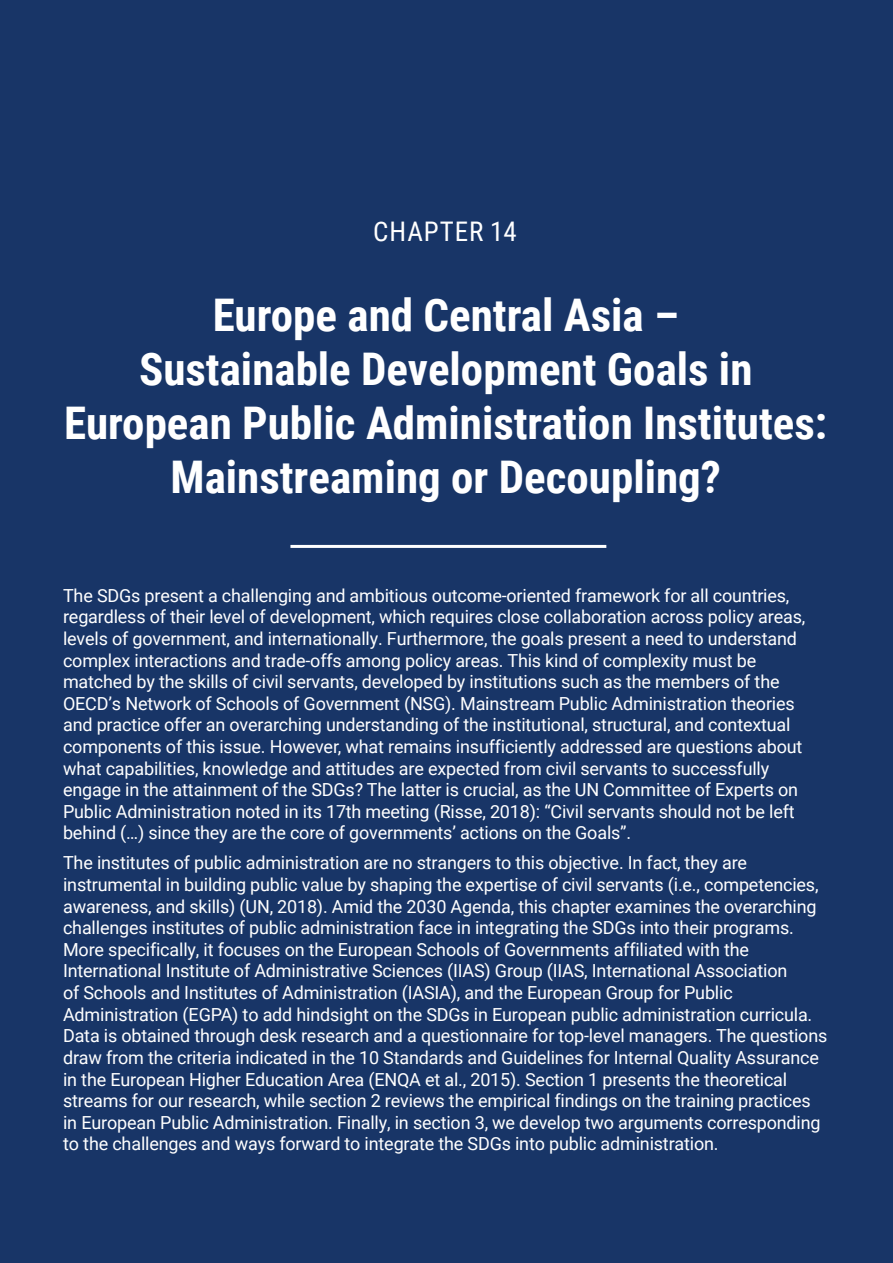
<style>
.page{position:relative;width:893px;height:1263px;background:#183567}
.page>*{position:absolute;margin:0;border:0;box-sizing:border-box;transform-origin:0 0}
.t1{font:700 45px/54px "Roboto Condensed";color:#fff;text-align:center}
.t2{font:27px "Roboto Condensed";letter-spacing:.035em;color:#fff}
.t3{font:18px/21.6px "Roboto";letter-spacing:-.01em;color:#fff}
</style>
<div class="page">
<hr style="left:290px;top:545px;width:316px;height:3px;background:#fff">
<h2 class="t2" style="left:373px;top:212px;width:145px">CHAPTER 14</h2>
<h1 class="t1" style="left:64px;top:287px;width:764px">Europe and Central Asia –<br>Sustainable Development Goals in European Public Administration Institutes:<br>Mainstreaming or Decoupling?</h1>
<p class="t3" style="left:63px;top:584px;width:744px">The SDGs present a challenging and ambitious outcome-oriented framework for all countries, regardless of their level of development, which requires close collaboration across policy areas, levels of government, and internationally. Furthermore, the goals present a need to understand complex interactions and trade-offs among policy areas. This kind of complexity must be matched by the skills of civil servants, developed by institutions such as the members of the OECD’s Network of Schools of Government (NSG). Mainstream Public Administration theories and practice offer an overarching understanding of the institutional, structural, and contextual components of this issue. However, what remains insufficiently addressed are questions about what capabilities, knowledge and attitudes are expected from civil servants to successfully engage in the attainment of the SDGs? The latter is crucial, as the UN Committee of Experts on Public Administration noted in its 17th meeting (Risse, 2018): “Civil servants should not be left behind (…) since they are the core of governments’ actions on the Goals”.</p>
<p class="t3" style="left:63px;top:852px;width:766px">The institutes of public administration are no strangers to this objective. In fact, they are instrumental in building public value by shaping the expertise of civil servants (i.e., competencies, awareness, and skills) (UN, 2018). Amid the 2030 Agenda, this chapter examines the overarching challenges institutes of public administration face in integrating the SDGs into their programs.<br>More specifically, it focuses on the European Schools of Governments affiliated with the International Institute of Administrative Sciences (IIAS) Group (IIAS, International Association<br>of Schools and Institutes of Administration (IASIA), and the European Group for Public Administration (EGPA) to add hindsight on the SDGs in European public administration curricula.<br>Data is obtained through desk research and a questionnaire for top-level managers. The questions draw from the criteria indicated in the 10 Standards and Guidelines for Internal Quality Assurance in the European Higher Education Area (ENQA et al., 2015). Section 1 presents the theoretical streams for our research, while section 2 reviews the empirical findings on the training practices in European Public Administration. Finally, in section 3, we develop two arguments corresponding to the challenges and ways forward to integrate the SDGs into public administration.</p>
</div>
